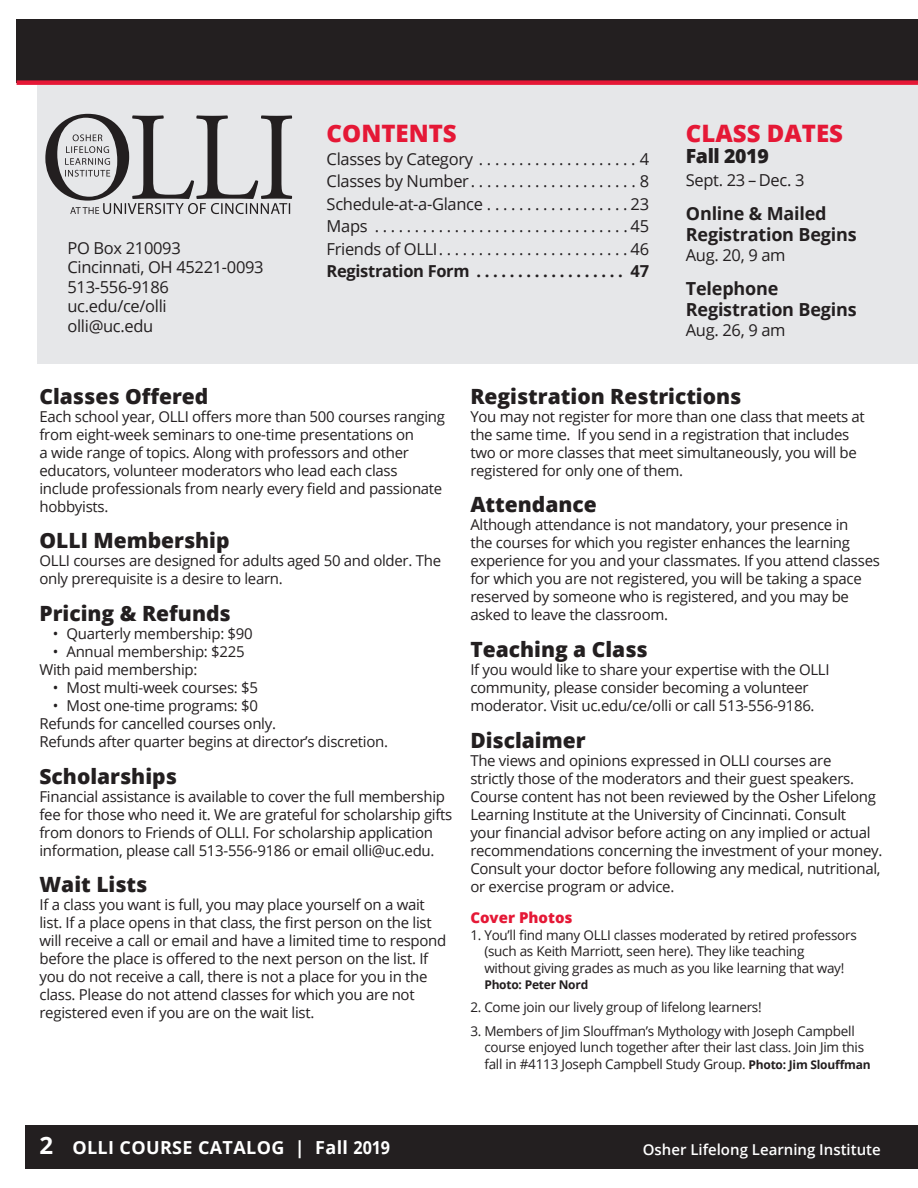
<style>
.page{position:relative;width:918px;height:1188px;background:#fff}
.page>*{position:absolute;margin:0;border:0;box-sizing:border-box;transform-origin:0 0}
.t1{font:800 24px "Open Sans";color:#e51836}
.t2{font:800 21px "Open Sans";color:#231f20}
.t3{font:800 19.5px "Open Sans";letter-spacing:-.02em;color:#231f20}
.t4{font:700 18px/21px "Open Sans";letter-spacing:-.01em;color:#231f20}
.t5{font:700 18px "Open Sans";letter-spacing:.02em;color:#fff}
.t6{font:16.5px/19.5px "Open Sans";letter-spacing:-.02em;color:#231f20}
.t7{font:700 16.5px "Open Sans";letter-spacing:-.02em;color:#231f20}
.t8{font:15px/18px "Open Sans";letter-spacing:-.02em;color:#231f20}
.t9{font:600 15px "Open Sans";color:#fff}
.t10{font:800 15px "Open Sans";color:#e51836}
.t11{font:13.5px/16.5px "Open Sans";letter-spacing:-.02em;color:#231f20}
.t12{font:700 12px "Open Sans";letter-spacing:-.02em;color:#231f20}
.s1{font-weight:700;font-size:12px}
.s2{font-size:24px}
</style>
<div class="page">
<div style="left:26px;top:1125px;width:892px;height:44px;background:#231f20"></div>
<div style="left:17px;top:19px;width:901px;height:64px;background:#231f20"></div>
<div style="left:17px;top:80px;width:901px;height:5px;background:#e51836"></div>
<div style="left:38px;top:85px;width:880px;height:279px;background:#e6e7e9"></div>
<svg style="left:45px;top:114px;width:247px;height:100px"></svg>
<p class="t6" style="left:68px;top:237px;width:198px">PO Box 210093<br>Cincinnati, OH 45221-0093<br>513-556-9186 uc.edu/ce/olli<br>olli@uc.edu</p>
<h1 class="t1" style="left:327px;top:115px;width:132px">CONTENTS</h1>
<p class="t6" style="left:327px;top:149px;width:154px">Classes by Category.....................</p>
<p class="t6" style="left:640px;top:149px;width:11px">4</p>
<p class="t6" style="left:327px;top:171px;width:147px">Classes by Number......................</p>
<p class="t6" style="left:640px;top:171px;width:11px">8</p>
<p class="t6" style="left:327px;top:194px;width:162px">Schedule-at-a-Glance..................</p>
<p class="t6" style="left:631px;top:194px;width:20px">23</p>
<p class="t6" style="left:327px;top:216px;width:50px">Maps ................................</p>
<p class="t6" style="left:631px;top:216px;width:20px">45</p>
<p class="t6" style="left:327px;top:239px;width:116px">Friends of OLLI........................</p>
<p class="t6" style="left:631px;top:239px;width:20px">46</p>
<p class="t7" style="left:327px;top:260px;width:324px">Registration Form . . . . . . . . . . . . . . . . . . 47</p>
<h1 class="t1" style="left:686px;top:115px;width:159px">CLASS DATES</h1>
<h3 class="t3" style="left:686px;top:141px;width:84px">Fall 2019</h3>
<p class="t6" style="left:686px;top:170px;width:120px">Sept. 23 – Dec. 3</p>
<p class="t4" style="left:686px;top:203px;width:172px">Online &amp; Mailed<br>Registration Begins</p>
<p class="t6" style="left:686px;top:245px;width:101px">Aug. 20, 9 am</p>
<p class="t4" style="left:686px;top:278px;width:172px">Telephone<br>Registration Begins</p>
<p class="t6" style="left:686px;top:320px;width:101px">Aug. 26, 9 am</p>
<h2 class="t2" style="left:39px;top:380px;width:170px">Classes Offered</h2>
<p class="t8" style="left:39px;top:407px;width:407px">Each school year, OLLI offers more than 500 courses ranging from eight-week seminars to one-time presentations on<br>a wide range of topics. Along with professors and other educators, volunteer moderators who lead each class include professionals from nearly every field and passionate hobbyists.</p>
<h2 class="t2" style="left:39px;top:525px;width:192px">OLLI Membership</h2>
<p class="t8" style="left:39px;top:552px;width:403px">OLLI courses are designed for adults aged 50 and older. The only prerequisite is a desire to learn.</p>
<h2 class="t2" style="left:39px;top:597px;width:193px">Pricing &amp; Refunds</h2>
<p class="t8" style="left:53px;top:624px;width:201px">• Quarterly membership: $90</p>
<p class="t8" style="left:39px;top:642px;width:207px;text-indent:14px">• Annual membership: $225<br>With paid membership:</p>
<p class="t8" style="left:53px;top:678px;width:207px">• Most multi-week courses: $5</p>
<p class="t8" style="left:39px;top:696px;width:350px;text-indent:14px">• Most one-time programs: $0<br>Refunds for cancelled courses only.<br>Refunds after quarter begins at director’s discretion.</p>
<h2 class="t2" style="left:39px;top:760px;width:139px">Scholarships</h2>
<p class="t8" style="left:39px;top:787px;width:414px">Financial assistance is available to cover the full membership fee for those who need it. We are grateful for scholarship gifts from donors to Friends of OLLI. For scholarship application information, please call 513-556-9186 or email olli@uc.edu.</p>
<h2 class="t2" style="left:39px;top:869px;width:109px">Wait Lists</h2>
<p class="t8" style="left:39px;top:895px;width:408px">If a class you want is full, you may place yourself on a wait list. If a place opens in that class, the first person on the list will receive a call or email and have a limited time to respond before the place is offered to the next person on the list. If you do not receive a call, there is not a place for you in the class. Please do not attend classes for which you are not registered even if you are on the wait list.</p>
<h2 class="t2" style="left:470px;top:380px;width:273px">Registration Restrictions</h2>
<p class="t8" style="left:470px;top:407px;width:396px">You may not register for more than one class that meets at the same time. If you send in a registration that includes two or more classes that meet simultaneously, you will be registered for only one of them.</p>
<h2 class="t2" style="left:470px;top:489px;width:128px">Attendance</h2>
<p class="t8" style="left:470px;top:516px;width:411px">Although attendance is not mandatory, your presence in<br>the courses for which you register enhances the learning experience for you and your classmates. If you attend classes for which you are not registered, you will be taking a space reserved by someone who is registered, and you may be asked to leave the classroom.</p>
<h2 class="t2" style="left:470px;top:633px;width:179px">Teaching a Class</h2>
<p class="t8" style="left:470px;top:660px;width:361px">If you would like to share your expertise with the OLLI community, please consider becoming a volunteer moderator. Visit uc.edu/ce/olli or call 513-556-9186.</p>
<h2 class="t2" style="left:470px;top:724px;width:117px">Disclaimer</h2>
<p class="t8" style="left:470px;top:751px;width:414px">The views and opinions expressed in OLLI courses are<br>strictly those of the moderators and their guest speakers.<br>Course content has not been reviewed by the Osher Lifelong Learning Institute at the University of Cincinnati. Consult<br>your financial advisor before acting on any implied or actual recommendations concerning the investment of your money.<br>Consult your doctor before following any medical, nutritional, or exercise program or advice.</p>
<p class="t10" style="left:470px;top:906px;width:104px">Cover Photos</p>
<p class="t11" style="left:484px;top:926px;width:374px;text-indent:-14px">1. You’ll find many OLLI classes moderated by retired professors (such as Keith Marriott, seen here). They like teaching<br>without giving grades as much as you like learning that way!</p>
<p class="t12" style="left:484px;top:976px;width:105px">Photo: Peter Nord</p>
<p class="t11" style="left:470px;top:999px;width:293px">2. Come join our lively group of lifelong learners!</p>
<p class="t11" style="left:484px;top:1022px;width:388px;text-indent:-14px">3. Members of Jim Slouffman’s Mythology with Joseph Campbell course enjoyed lunch together after their last class. Join Jim this fall in #4113 Joseph Campbell Study Group. <span class="s1">Photo: Jim Slouffman</span></p>
<p class="t5" style="left:39px;top:1134px;width:352px"><span class="s2">2</span> OLLI COURSE CATALOG | Fall 2019</p>
<p class="t9" style="left:643px;top:1139px;width:240px">Osher Lifelong Learning Institute</p>
</div>
